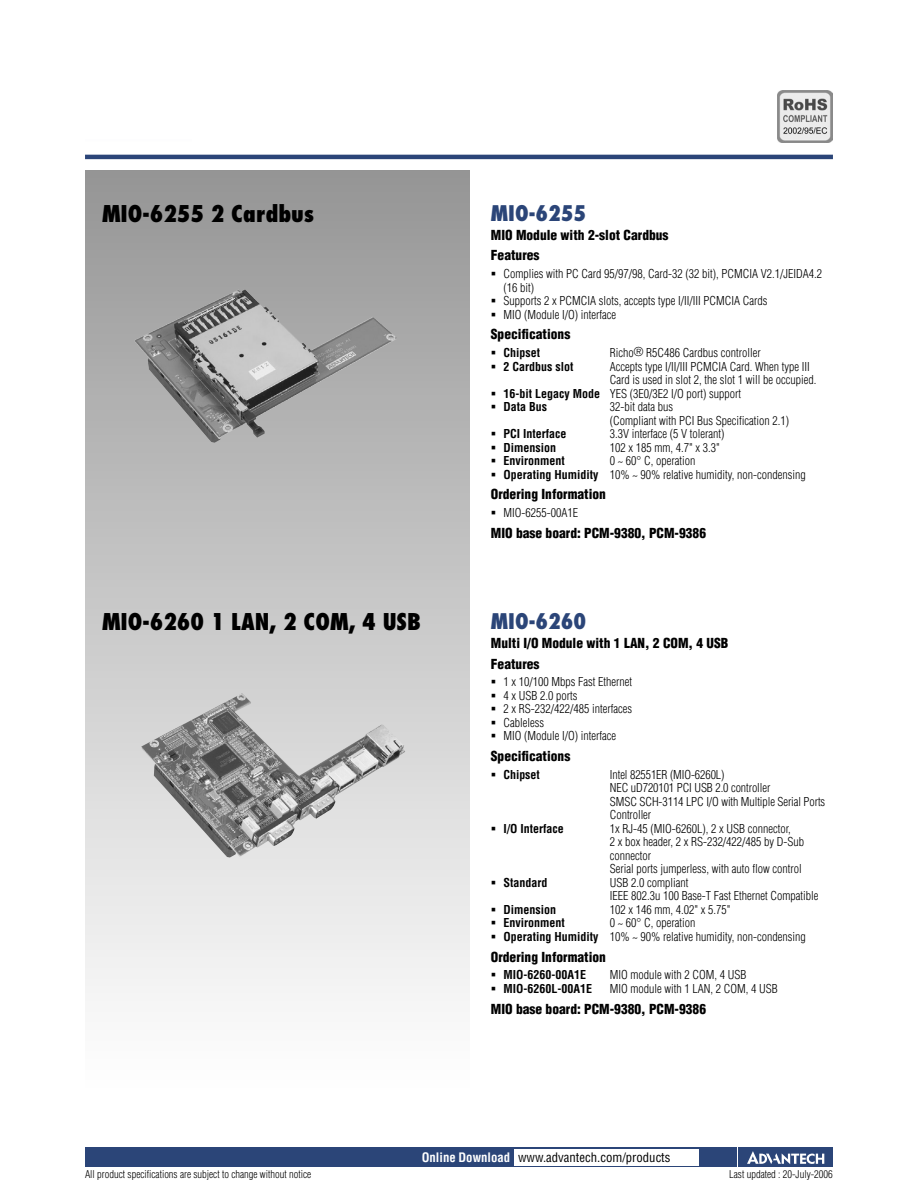
<style>
.page{position:relative;width:918px;height:1188px;background:#fff}
.page>*{position:absolute;margin:0;border:0;box-sizing:border-box;transform-origin:0 0}
.t1{font:800 condensed 22.5px "Futura";color:#000}
.t2{font:800 condensed 21px "Futura";color:#2b4578}
.t3{font:900 condensed 13.5px/20.7px "Helvetica";color:#000}
.t4{font:condensed 12.75px "Helvetica";color:#000}
.t5{font:300 condensed 12px/13.5px "Helvetica";color:#000}
.t6{font:700 condensed 12px "Helvetica";color:#000}
.t7{font:300 condensed 10.5px "Helvetica";color:#000}
.s1{font-weight:700}
.s2{font-weight:700;color:#fff}
</style>
<div class="page">
<div style="left:85px;top:1147px;width:651px;height:20px;background:#2b4578"></div>
<div style="left:738px;top:1147px;width:95px;height:20px;background:#2b4578"></div>
<svg style="left:747px;top:1151px;width:77px;height:13px"></svg>
<div style="left:514px;top:1149px;width:184px;height:16px;background:#fff"></div>
<hr style="left:85px;top:155px;width:748px;height:4px;background:#2b4578">
<div style="left:85px;top:170px;width:385px;height:924px;background:linear-gradient(to bottom,#969696,#fff)"></div>
<img style="left:134px;top:289px;width:263px;height:154px">
<img style="left:777px;top:91px;width:56px;height:51px">
<img style="left:141px;top:693px;width:264px;height:164px">
<h1 class="t1" style="left:102px;top:199px;width:214px">MIO-6255 2 Cardbus</h1>
<h2 class="t2" style="left:491px;top:200px;width:97px">MIO-6255</h2>
<p class="t3" style="left:491px;top:224px;width:179px">MIO Module with 2-slot Cardbus<br>Features</p>
<p class="t5" style="left:504px;top:267px;width:320px;text-indent:-13px">▪ Complies with PC Card 95/97/98, Card-32 (32 bit), PCMCIA V2.1/JEIDA4.2 (16 bit)</p>
<p class="t5" style="left:491px;top:294px;width:278px">▪ Supports 2 x PCMCIA slots, accepts type I/II/III PCMCIA Cards</p>
<p class="t5" style="left:491px;top:307px;width:127px">▪ MIO (Module I/O) interface</p>
<p class="t3" style="left:491px;top:324px;width:81px">Specifications</p>
<p class="t6" style="left:491px;top:346px;width:51px">▪ Chipset</p>
<p class="t5" style="left:610px;top:346px;width:152px">Richo® R5C486 Cardbus controller</p>
<p class="t6" style="left:491px;top:359px;width:84px">▪ 2 Cardbus slot</p>
<p class="t5" style="left:610px;top:360px;width:208px">Accepts type I/II/III PCMCIA Card. When type III<br>Card is used in slot 2, the slot 1 will be occupied.</p>
<p class="t5" style="left:491px;top:387px;width:252px">▪ <span class="s1">16-bit Legacy Mode</span> YES (3E0/3E2 I/O port) support</p>
<p class="t6" style="left:491px;top:400px;width:58px">▪ Data Bus</p>
<p class="t5" style="left:610px;top:400px;width:181px">32-bit data bus<br>(Compliant with PCI Bus Specification 2.1)</p>
<p class="t6" style="left:491px;top:427px;width:77px">▪ PCI Interface</p>
<p class="t5" style="left:610px;top:427px;width:116px">3.3V interface (5 V tolerant)</p>
<p class="t6" style="left:491px;top:440px;width:67px">▪ Dimension</p>
<p class="t5" style="left:610px;top:441px;width:112px">102 x 185 mm, 4.7" x 3.3"</p>
<p class="t6" style="left:491px;top:454px;width:76px">▪ Environment</p>
<p class="t5" style="left:610px;top:454px;width:87px">0 ~ 60° C, operation</p>
<p class="t5" style="left:491px;top:468px;width:316px">▪ <span class="s1">Operating Humidity</span> 10% ~ 90% relative humidity, non-condensing</p>
<p class="t3" style="left:491px;top:484px;width:117px">Ordering Information</p>
<p class="t5" style="left:491px;top:506px;width:89px">▪ MIO-6255-00A1E</p>
<p class="t3" style="left:491px;top:522px;width:217px">MIO base board: PCM-9380, PCM-9386</p>
<h1 class="t1" style="left:102px;top:608px;width:320px">MIO-6260 1 LAN, 2 COM, 4 USB</h1>
<h2 class="t2" style="left:491px;top:608px;width:97px">MIO-6260</h2>
<p class="t3" style="left:491px;top:632px;width:239px">Multi I/O Module with 1 LAN, 2 COM, 4 USB<br>Features</p>
<p class="t5" style="left:491px;top:675px;width:143px">▪ 1 x 10/100 Mbps Fast Ethernet</p>
<p class="t5" style="left:491px;top:689px;width:88px">▪ 4 x USB 2.0 ports</p>
<p class="t5" style="left:491px;top:702px;width:143px">▪ 2 x RS-232/422/485 interfaces</p>
<p class="t5" style="left:491px;top:716px;width:55px">▪ Cableless</p>
<p class="t5" style="left:491px;top:729px;width:127px">▪ MIO (Module I/O) interface</p>
<p class="t3" style="left:491px;top:746px;width:81px">Specifications</p>
<p class="t6" style="left:491px;top:767px;width:50px">▪ Chipset</p>
<p class="t5" style="left:610px;top:768px;width:217px">Intel 82551ER (MIO-6260L)<br>NEC uD720101 PCI USB 2.0 controller<br>SMSC SCH-3114 LPC I/O with Multiple Serial Ports<br>Controller</p>
<p class="t6" style="left:491px;top:821px;width:75px">▪ I/O Interface</p>
<p class="t5" style="left:610px;top:822px;width:196px">1x RJ-45 (MIO-6260L), 2 x USB connector,<br>2 x box header, 2 x RS-232/422/485 by D-Sub connector<br>Serial ports jumperless, with auto flow control</p>
<p class="t6" style="left:491px;top:875px;width:58px">▪ Standard</p>
<p class="t5" style="left:610px;top:876px;width:210px">USB 2.0 compliant<br>IEEE 802.3u 100 Base-T Fast Ethernet Compatible</p>
<p class="t6" style="left:491px;top:902px;width:67px">▪ Dimension</p>
<p class="t5" style="left:610px;top:903px;width:122px">102 x 146 mm, 4.02" x 5.75"</p>
<p class="t6" style="left:491px;top:916px;width:76px">▪ Environment</p>
<p class="t5" style="left:610px;top:916px;width:87px">0 ~ 60° C, operation</p>
<p class="t5" style="left:491px;top:930px;width:316px">▪ <span class="s1">Operating Humidity</span> 10% ~ 90% relative humidity, non-condensing</p>
<p class="t3" style="left:491px;top:946px;width:117px">Ordering Information</p>
<p class="t6" style="left:491px;top:968px;width:97px">▪ MIO-6260-00A1E</p>
<p class="t5" style="left:610px;top:968px;width:138px">MIO module with 2 COM, 4 USB</p>
<p class="t6" style="left:491px;top:981px;width:103px">▪ MIO-6260L-00A1E</p>
<p class="t5" style="left:610px;top:982px;width:169px">MIO module with 1 LAN, 2 COM, 4 USB</p>
<p class="t3" style="left:491px;top:998px;width:217px">MIO base board: PCM-9380, PCM-9386</p>
<p class="t4" style="left:422px;top:1150px;width:250px"><span class="s2">Online Download</span> www.advantech.com/products</p>
<p class="t7" style="left:85px;top:1168px;width:228px">All product specifications are subject to change without notice</p>
<p class="t7" style="left:729px;top:1168px;width:105px">Last updated : 20-July-2006</p>
</div>
